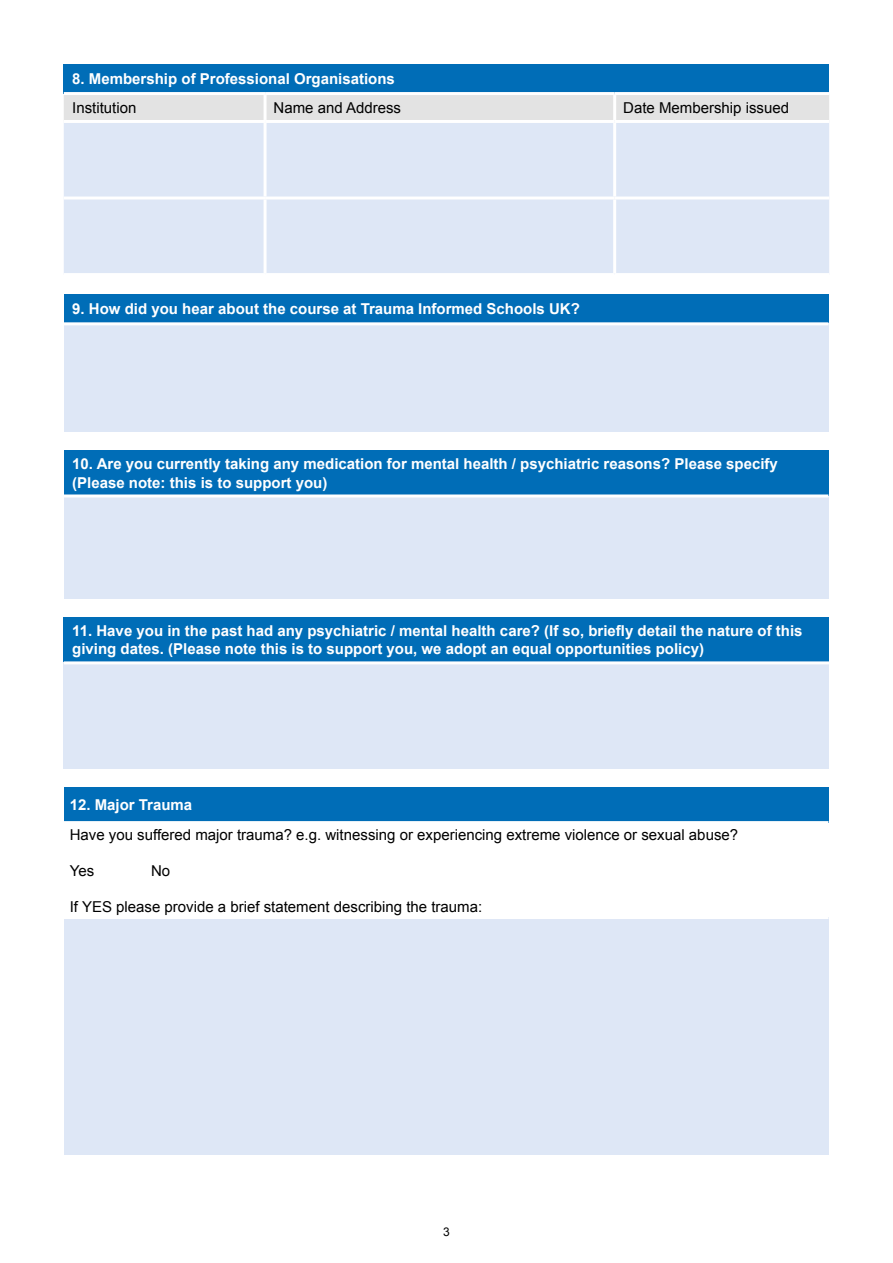
<style>
.page{position:relative;width:893px;height:1263px;background:#fff}
.page>*{position:absolute;margin:0;border:0;box-sizing:border-box;transform-origin:0 0}
.table_heading{font:700 15px/18px "Arial";color:#fff}
.t1{font:15px "Arial";color:#000}
.t2{font:12px "Arial";color:#000}
</style>
<div class="page">
<div style="left:64px;top:64px;width:765px;height:30px;background:#006db7"></div>
<div style="left:64px;top:95px;width:765px;height:25px;background:#e3e3e3"></div>
<div style="left:64px;top:123px;width:765px;height:150px;background:#dee7f6"></div>
<hr style="left:64px;top:92px;width:201px;height:3px;background:#fff">
<hr style="left:265px;top:92px;width:350px;height:3px;background:#fff">
<hr style="left:264px;top:95px;width:3px;height:25px;background:#fff">
<hr style="left:615px;top:92px;width:214px;height:3px;background:#fff">
<hr style="left:613px;top:95px;width:3px;height:25px;background:#fff">
<hr style="left:264px;top:123px;width:3px;height:74px;background:#fff">
<hr style="left:613px;top:123px;width:3px;height:74px;background:#fff">
<hr style="left:64px;top:197px;width:201px;height:3px;background:#fff">
<hr style="left:265px;top:197px;width:350px;height:3px;background:#fff">
<hr style="left:264px;top:200px;width:3px;height:73px;background:#fff">
<hr style="left:615px;top:197px;width:214px;height:3px;background:#fff">
<hr style="left:613px;top:200px;width:3px;height:73px;background:#fff">
<div style="left:64px;top:294px;width:764px;height:30px;background:#006db7"></div>
<div style="left:64px;top:324px;width:764px;height:108px;background:#dee7f6"></div>
<hr style="left:64px;top:322px;width:764px;height:3px;background:#fff">
<div style="left:64px;top:450px;width:764px;height:46px;background:#006db7"></div>
<div style="left:64px;top:496px;width:764px;height:103px;background:#dee7f6"></div>
<hr style="left:64px;top:494px;width:764px;height:3px;background:#fff">
<div style="left:64px;top:617px;width:765px;height:46px;background:#006db7"></div>
<div style="left:64px;top:663px;width:765px;height:106px;background:#dee7f6"></div>
<hr style="left:64px;top:661px;width:765px;height:3px;background:#fff">
<div style="left:64px;top:787px;width:764px;height:36px;background:#006db7"></div>
<div style="left:64px;top:917px;width:764px;height:237px;background:#dee7f6"></div>
<hr style="left:64px;top:916px;width:764px;height:3px;background:#fff">
<hr style="left:64px;top:821px;width:764px;height:3px;background:#fff">
<p class="table_heading" style="left:72px;top:70px;width:324px">8. Membership of Professional Organisations</p>
<p class="t1" style="left:72px;top:98px;width:66px">Institution</p>
<p class="t1" style="left:274px;top:98px;width:129px">Name and Address</p>
<p class="t1" style="left:623px;top:98px;width:167px">Date Membership issued</p>
<p class="table_heading" style="left:72px;top:301px;width:509px">9. How did you hear about the course at Trauma Informed Schools UK?</p>
<p class="table_heading" style="left:72px;top:456px;width:707px">10. Are you currently taking any medication for mental health / psychiatric reasons? Please specify (Please note: this is to support you)</p>
<p class="table_heading" style="left:72px;top:623px;width:732px">11. Have you in the past had any psychiatric / mental health care? (If so, briefly detail the nature of this giving dates. (Please note this is to support you, we adopt an equal opportunities policy)</p>
<p class="table_heading" style="left:70px;top:796px;width:124px">12. Major Trauma</p>
<p class="t1" style="left:70px;top:824px;width:670px">Have you suffered major trauma? e.g. witnessing or experiencing extreme violence or sexual abuse?</p>
<p class="t1" style="left:70px;top:860px;width:26px">Yes</p>
<p class="t1" style="left:151px;top:860px;width:21px">No</p>
<p class="t1" style="left:70px;top:896px;width:414px">If YES please provide a brief statement describing the trauma:</p>
<p class="t2" style="left:443px;top:1223px;width:8px">3</p>
</div>
